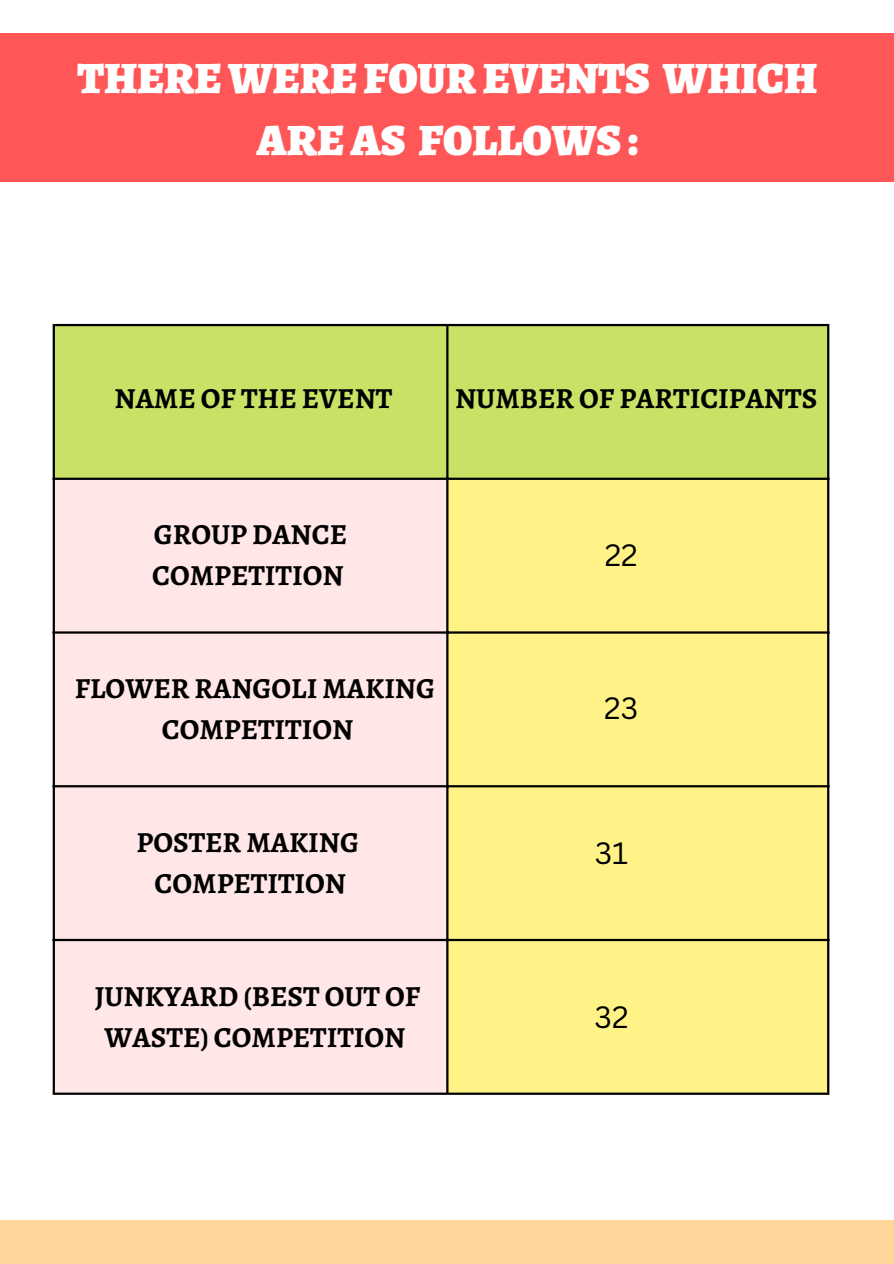
<style>
.page{position:relative;width:894px;height:1264px;background:#fff}
.page>*{position:absolute;margin:0;border:0;box-sizing:border-box;transform-origin:0 0}
.t1{font:900 44.85px/61.9px "Alegreya";color:#fff;text-align:center}
.t2{font:30px "Canva Sans";color:#000}
.t3{font:700 29.1px/40.5px "Alegreya";color:#000;text-align:center}
</style>
<div class="page">
<div style="left:0;top:33px;width:893px;height:149px;background:#ff5757"></div>
<div style="left:55px;top:326px;width:771px;height:151px;background:#c9e265"></div>
<div style="left:55px;top:480px;width:391px;height:612px;background:#ffe7e7"></div>
<div style="left:448px;top:480px;width:378px;height:612px;background:#fff387"></div>
<hr style="left:53px;top:326px;width:2px;height:766px;background:#000">
<hr style="left:446px;top:326px;width:2px;height:766px;background:#000">
<hr style="left:826px;top:326px;width:3px;height:766px;background:#000">
<hr style="left:53px;top:324px;width:776px;height:2px;background:#000">
<hr style="left:53px;top:477px;width:776px;height:3px;background:#000">
<hr style="left:53px;top:631px;width:776px;height:2px;background:#000">
<hr style="left:53px;top:785px;width:776px;height:2px;background:#000">
<hr style="left:53px;top:938px;width:776px;height:3px;background:#000">
<hr style="left:53px;top:1092px;width:776px;height:2px;background:#000">
<div style="left:0;top:1220px;width:893px;height:43px;background:#ffd699"></div>
<h1 class="t1" style="left:77px;top:47px;width:741px">THEREWEREFOUREVENTS WHICH<br>AREAS FOLLOWS :</h1>
<p class="t3" style="left:114px;top:378px;width:279px">NAME OF THE EVENT</p>
<p class="t3" style="left:455px;top:378px;width:364px">NUMBER OF PARTICIPANTS</p>
<p class="t3" style="left:152px;top:514px;width:196px;text-align:left">GROUP DANCE<br>COMPETITION</p>
<p class="t3" style="left:75px;top:668px;width:362px">FLOWER RANGOLI MAKING<br>COMPETITION</p>
<p class="t3" style="left:136px;top:822px;width:224px">POSTER MAKING<br>COMPETITION</p>
<p class="t3" style="left:95px;top:976px;width:327px">JUNKYARD (BEST OUT OF<br>WASTE) COMPETITION</p>
<p class="t2" style="left:604px;top:534px;width:34px">22</p>
<p class="t2" style="left:604px;top:686px;width:35px">23</p>
<p class="t2" style="left:594px;top:832px;width:35px">31</p>
<p class="t2" style="left:594px;top:996px;width:35px">32</p>
</div>
